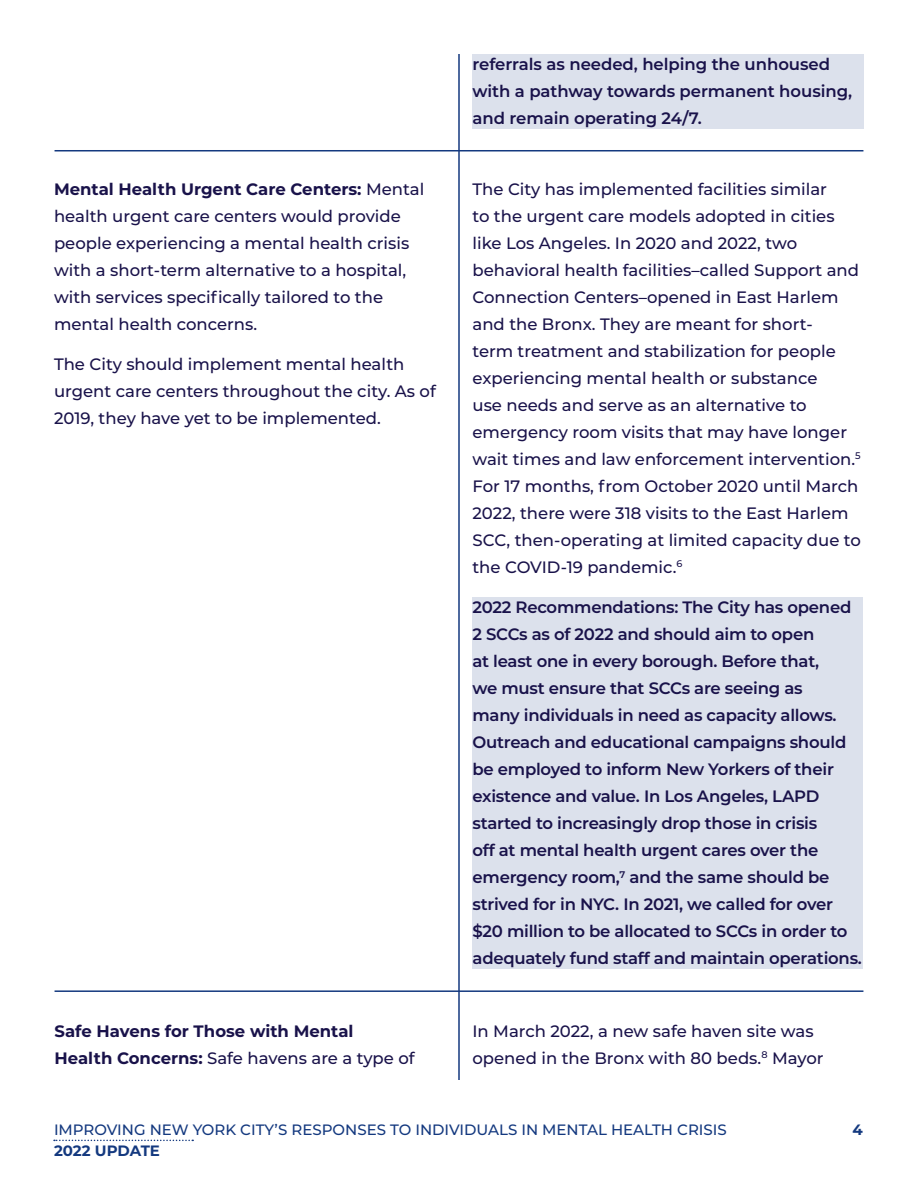
<style>
.page{position:relative;width:918px;height:1188px;background:#fff}
.page>*{position:absolute;margin:0;border:0;box-sizing:border-box;transform-origin:0 0}
.P2-table{font:500 16.5px/27px "Montserrat";color:#19124a}
.P3_-_table{font:600 16.5px/27px "Montserrat";letter-spacing:-.015em;color:#19124a}
.P2-table-2{font:700 16.5px/27px "Montserrat";color:#19124a}
.t1{font:500 15px "Montserrat";color:#14397f}
.t2{font:700 15px "Montserrat";letter-spacing:-.005em;color:#14397f}
.s1{font-weight:700}
.s2{font-weight:500}
</style>
<div class="page">
<svg style="left:54px;top:1140px;width:139px;height:1px"></svg>
<div style="left:472px;top:54px;width:392px;height:74px;background:#dce1ec"></div>
<hr style="left:458px;top:54px;width:2px;height:1026px;background:#14397f">
<hr style="left:55px;top:150px;width:808px;height:1px;background:#14397f">
<div style="left:472px;top:597px;width:391px;height:371px;background:#dce1ec"></div>
<hr style="left:55px;top:990px;width:808px;height:2px;background:#14397f">
<p class="P2-table" style="left:54px;top:175px;width:372px"><span class="s1">Mental Health Urgent Care Centers:</span> Mental health urgent care centers would provide people experiencing a mental health crisis with a short-term alternative to a hospital, with services specifically tailored to the mental health concerns.</p>
<p class="P2-table" style="left:54px;top:350px;width:383px">The City should implement mental health urgent care centers throughout the city. As of<br>2019, they have yet to be implemented.</p>
<p class="P3_-_table" style="left:472px;top:50px;width:381px">referrals as needed, helping the unhoused with a pathway towards permanent housing, and remain operating 24/7.</p>
<p class="P2-table" style="left:472px;top:175px;width:390px">The City has implemented facilities similar<br>to the urgent care models adopted in cities like Los Angeles. In 2020 and 2022, two behavioral health facilities–called Support and Connection Centers–opened in East Harlem and the Bronx. They are meant for short-<br>term treatment and stabilization for people experiencing mental health or substance<br>use needs and serve as an alternative to emergency room visits that may have longer wait times and law enforcement intervention.<sup>5<br></sup>For 17 months, from October 2020 until March 2022, there were 318 visits to the East Harlem SCC, then-operating at limited capacity due to the COVID-19 pandemic.<sup>6</sup></p>
<p class="P3_-_table" style="left:472px;top:593px;width:391px">2022 Recommendations: The City has opened 2 SCCs as of 2022 and should aim to open<br>at least one in every borough. Before that,<br>we must ensure that SCCs are seeing as<br>many individuals in need as capacity allows.<br>Outreach and educational campaigns should be employed to inform New Yorkers of their existence and value. In Los Angeles, LAPD started to increasingly drop those in crisis<br>off at mental health urgent cares over the emergency room,<sup>7</sup> and the same should be strived for in NYC. In 2021, we called for over $20 million to be allocated to SCCs in order to adequately fund staff and maintain operations.</p>
<p class="P2-table-2" style="left:55px;top:1016px;width:362px">Safe Havens for Those with Mental<br>Health Concerns: <span class="s2">Safe havens are a type of</span></p>
<p class="P2-table" style="left:472px;top:1017px;width:353px">In March 2022, a new safe haven site was opened in the Bronx with 80 beds.<sup>8</sup> Mayor</p>
<p class="t1" style="left:54px;top:1119px;width:674px">IMPROVING NEW YORK CITY’S RESPONSES TO INDIVIDUALS IN MENTAL HEALTH CRISIS</p>
<p class="t2" style="left:853px;top:1119px;width:12px">4</p>
<p class="t2" style="left:54px;top:1140px;width:108px">2022 UPDATE</p>
</div>
